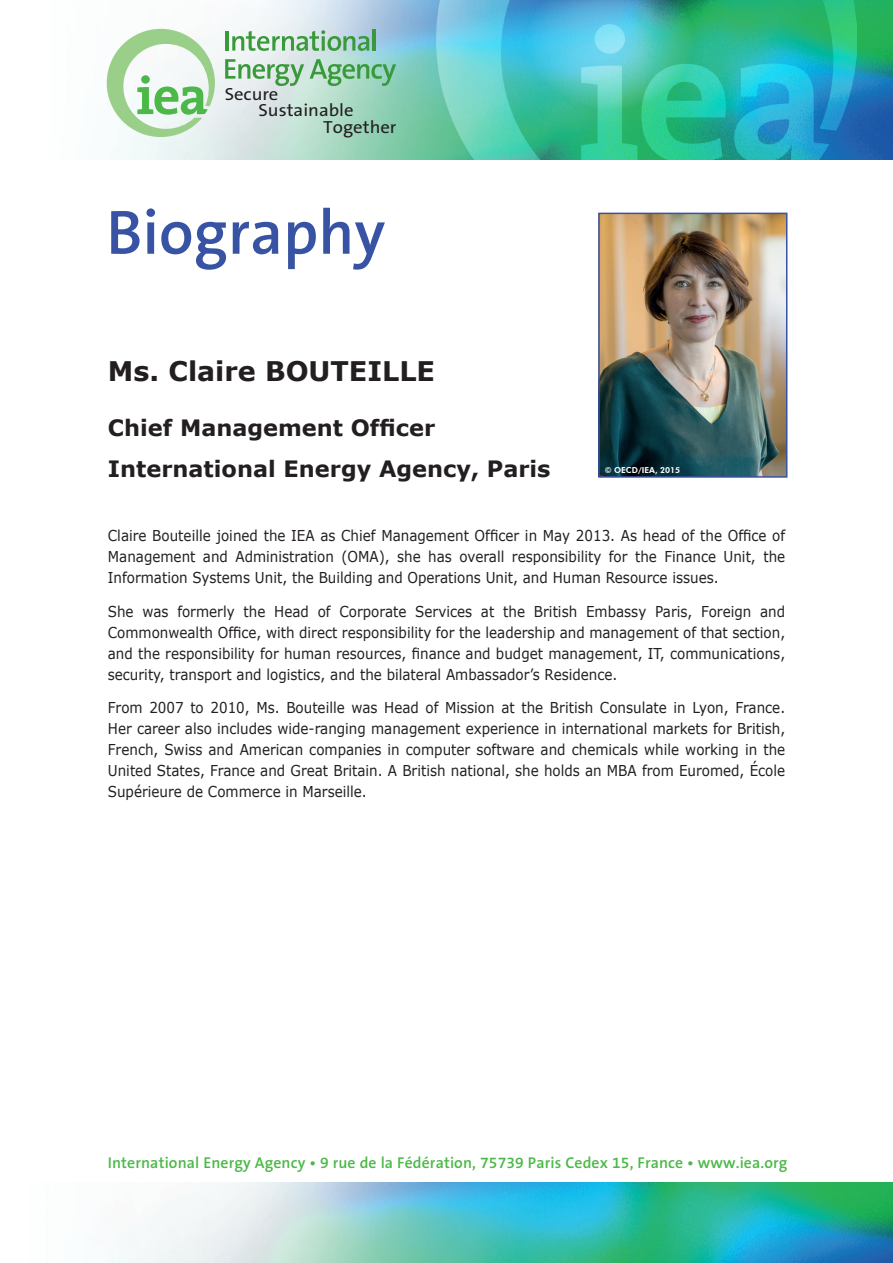
<style>
.page{position:relative;width:893px;height:1263px;background:#fff}
.page>*{position:absolute;margin:0;border:0;box-sizing:border-box;transform-origin:0 0}
.t1{font:600 63px "The Sans B6";color:#3853a3}
.Nom{font:700 27px "Verdana";color:#231f20}
.IEA{font:700 22.5px "Verdana";color:#231f20}
.Fonction{font:700 22.5px "Verdana";color:#231f20}
.t2{font:17.55px/16.5px "The Sans B5 Plain";color:#231f20;scale:1.07 1}
.t3{font:600 15.75px "The Sans B6";letter-spacing:.01em;color:#4cb848}
.Texte{font:15px/21px "Verdana";color:#231f20;text-align:justify;scale:.9 1}
.t4{font:800 8.25px "Futura BT";color:#fff}
</style>
<div class="page">
<img style="left:106px;top:0;width:787px;height:159px">
<img style="left:436px;top:0;width:420px;height:250px">
<svg style="left:107px;top:29px;width:108px;height:108px"></svg>
<hr style="left:225px;top:31px;width:3px;height:20px;background:#3a9a3b">
<svg style="left:232px;top:30px;width:137px;height:21px"></svg>
<hr style="left:373px;top:30px;width:3px;height:21px;background:#3a9a3b">
<svg style="left:225px;top:59px;width:79px;height:27px"></svg>
<svg style="left:310px;top:59px;width:86px;height:27px"></svg>
<img style="left:109px;top:1182px;width:784px;height:81px">
<img style="left:601px;top:216px;width:183px;height:259px">
<div style="left:598px;top:213px;width:189px;height:265px;border:2px solid #3853a3"></div>
<p class="t2" style="left:259px;top:86px;width:90px;text-indent:-34px">Secure<br>Sustainable</p>
<p class="t2" style="left:323px;top:119px;width:70px">Together</p>
<h1 class="t1" style="left:106px;top:199px;width:280px">Biography</h1>
<p class="Nom" style="left:108px;top:354px;width:329px">Ms. Claire BOUTEILLE</p>
<p class="Fonction" style="left:108px;top:413px;width:329px">Chief Management Officer</p>
<p class="IEA" style="left:108px;top:455px;width:444px">International Energy Agency, Paris</p>
<p class="t4" style="left:605px;top:465px;width:77px">© OECD/IEA, 2015</p>
<p class="Texte" style="left:108px;top:524px;width:754px">Claire Bouteille joined the IEA as Chief Management Officer in May 2013. As head of the Office of Management and Administration (OMA), she has overall responsibility for the Finance Unit, the Information Systems Unit, the Building and Operations Unit, and Human Resource issues.</p>
<p class="Texte" style="left:108px;top:600px;width:754px">She was formerly the Head of Corporate Services at the British Embassy Paris, Foreign and Commonwealth Office, with direct responsibility for the leadership and management of that section, and the responsibility for human resources, finance and budget management, IT, communications, security, transport and logistics, and the bilateral Ambassador’s Residence.</p>
<p class="Texte" style="left:108px;top:697px;width:754px">From 2007 to 2010, Ms. Bouteille was Head of Mission at the British Consulate in Lyon, France.<br>Her career also includes wide-ranging management experience in international markets for British, French, Swiss and American companies in computer software and chemicals while working in the United States, France and Great Britain. A British national, she holds an MBA from Euromed, École Supérieure de Commerce in Marseille.</p>
<p class="t3" style="left:108px;top:1154px;width:681px">International Energy Agency • 9 rue de la Fédération, 75739 Paris Cedex 15, France • www.iea.org</p>
</div>
